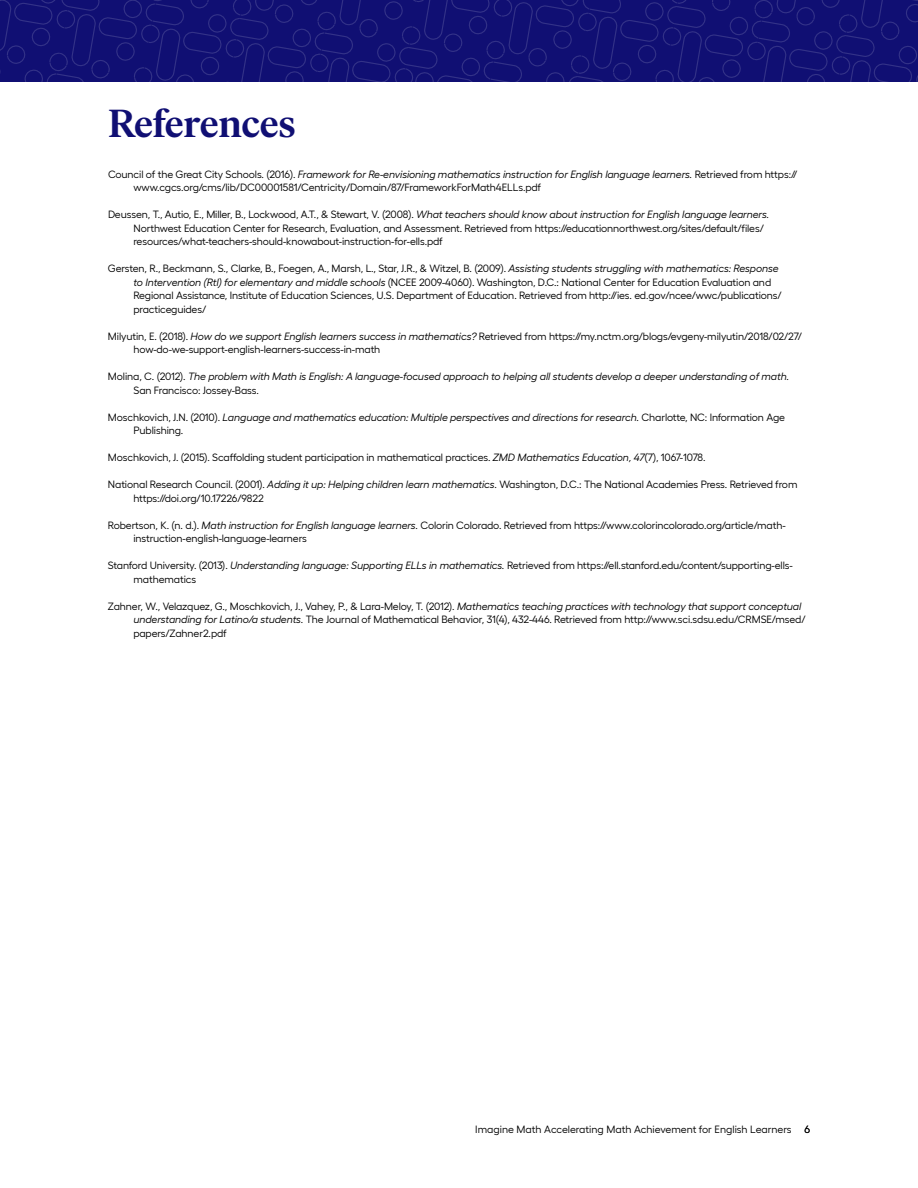
<style>
.page{position:relative;width:918px;height:1188px;background:#fff}
.page>*{position:absolute;margin:0;border:0;box-sizing:border-box;transform-origin:0 0}
.t1{font:600 39px "Ivar Headline";letter-spacing:-.005em;color:#100f73}
.t2{font:10.5px/13.5px "Hellix";letter-spacing:-.01em;color:#000}
.t3{font:italic 10.5px/13.5px "Hellix";letter-spacing:-.01em;color:#000}
.s1{font-style:italic}
.s2{font-style:normal}
</style>
<div class="page">
<svg style="left:1px;top:1px;width:916px;height:81px;background:#131274"></svg>
<h1 class="t1" style="left:108px;top:101px;width:189px">References</h1>
<p class="t2" style="left:134px;top:166px;width:665px;text-indent:-26px">Council of the Great City Schools. (2016). <span class="s1">Framework for Re-envisioning mathematics instruction for English language learners.</span> Retrieved from https:// www.cgcs.org/cms/lib/DC00001581/Centricity/Domain/87/FrameworkForMath4ELLs.pdf</p>
<p class="t2" style="left:133px;top:207px;width:637px;text-indent:-25px">Deussen, T., Autio, E., Miller, B., Lockwood, A.T., &amp; Stewart, V. (2008). <span class="s1">What teachers should know about instruction for English language learners.<br></span>Northwest Education Center for Research, Evaluation, and Assessment. Retrieved from https://educationnorthwest.org/sites/default/files/ resources/what-teachers-should-knowabout-instruction-for-ells.pdf</p>
<p class="t2" style="left:133px;top:261px;width:650px;text-indent:-26px">Gersten, R., Beckmann, S., Clarke, B., Foegen, A., Marsh, L., Star, J.R., &amp; Witzel, B. (2009). <span class="s1">Assisting students struggling with mathematics: Response to Intervention (RtI) for elementary and middle schools</span> (NCEE 2009-4060). Washington, D.C.: National Center for Education Evaluation and Regional Assistance, Institute of Education Sciences, U.S. Department of Education. Retrieved from http://ies. ed.gov/ncee/wwc/publications/ practiceguides/</p>
<p class="t2" style="left:133px;top:328px;width:670px;text-indent:-26px">Milyutin, E. (2018). <span class="s1">How do we support English learners success in mathematics?</span> Retrieved from https://my.nctm.org/blogs/evgeny-milyutin/2018/02/27/ how-do-we-support-english-learners-success-in-math</p>
<p class="t3" style="left:133px;top:369px;width:657px;text-indent:-25px"><span class="s2">Molina, C. (2012).</span> The problem with Math is English: A language-focused approach to helping all students develop a deeper understanding of math.<br><span class="s2">San Francisco: Jossey-Bass.</span></p>
<p class="t3" style="left:133px;top:409px;width:653px;text-indent:-26px"><span class="s2">Moschkovich, J.N. (2010).</span> Language and mathematics education: Multiple perspectives and directions for research. <span class="s2">Charlotte, NC: Information Age<br>Publishing.</span></p>
<p class="t2" style="left:108px;top:450px;width:599px">Moschkovich, J. (2015). Scaffolding student participation in mathematical practices. <span class="s1">ZMD Mathematics Education, 47</span>(7), 1067-1078.</p>
<p class="t2" style="left:133px;top:477px;width:666px;text-indent:-26px">National Research Council. (2001). <span class="s1">Adding it up: Helping children learn mathematics</span>. Washington, D.C.: The National Academies Press. Retrieved from https://doi.org/10.17226/9822</p>
<p class="t2" style="left:133px;top:517px;width:654px;text-indent:-26px">Robertson, K. (n. d.). <span class="s1">Math instruction for English language learners.</span> Colorin Colorado. Retrieved from https://www.colorincolorado.org/article/math&shy;instruction-english-language-learners</p>
<p class="t2" style="left:133px;top:558px;width:661px;text-indent:-26px">Stanford University. (2013). <span class="s1">Understanding language: Supporting ELLs in mathematics.</span> Retrieved from https://ell.stanford.edu/content/supporting-ells&shy;mathematics</p>
<p class="t2" style="left:133px;top:598px;width:674px;text-indent:-26px">Zahner, W., Velazquez, G., Moschkovich, J., Vahey, P., &amp; Lara-Meloy, T. (2012). <span class="s1">Mathematics teaching practices with technology that support conceptual understanding for Latino/a students.</span> The Journal of Mathematical Behavior, 31(4), 432-446. Retrieved from http://www.sci.sdsu.edu/CRMSE/msed/ papers/Zahner2.pdf</p>
<p class="t2" style="left:475px;top:1122px;width:336px">Imagine Math Accelerating Math Achievement for English Learners 6</p>
</div>
